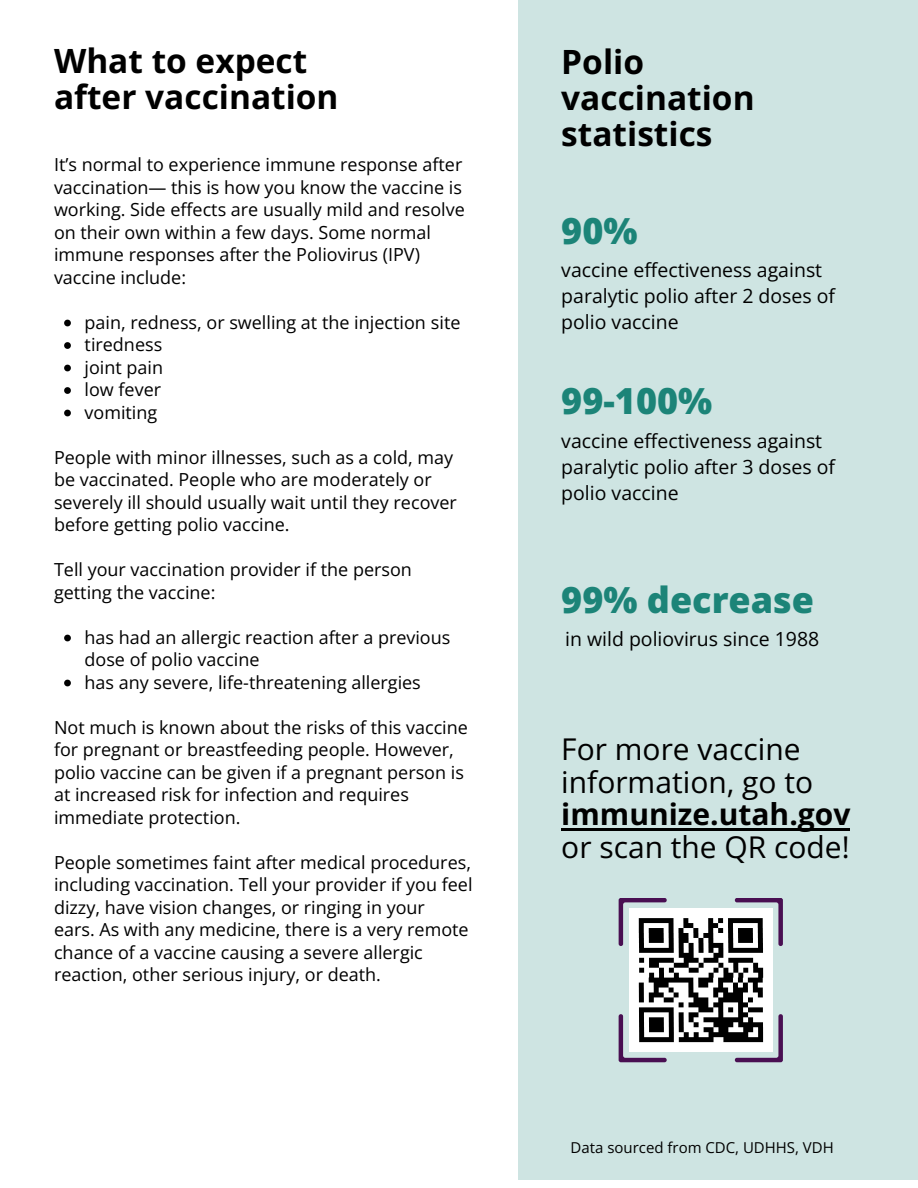
<style>
.page{position:relative;width:918px;height:1188px;background:#fff}
.page>*{position:absolute;margin:0;border:0;box-sizing:border-box;transform-origin:0 0}
.t1{font:800 36px "Open Sans";color:#1c8478}
.t2{font:700 33.45px/36px "Open Sans";color:#000}
.t3{font:30px/32.7px "Open Sans";color:#000}
.t4{font:700 30px "Open Sans";color:#000}
.t5{font:19.5px/25.8px "Open Sans";color:#000}
.t6{font:18px/22.5px "Open Sans";color:#000}
.t7{font:15px "Open Sans";color:#000}
</style>
<div class="page">
<div style="left:519px;top:0;width:399px;height:1188px;background:#cee4e2"></div>
<svg style="left:619px;top:898px;width:164px;height:164px"></svg>
<div style="left:639px;top:1037px;width:35px;height:5px;background:#000"></div>
<div style="left:679px;top:1037px;width:35px;height:5px;background:#000"></div>
<div style="left:723px;top:1037px;width:40px;height:5px;background:#000"></div>
<hr style="left:561px;top:829px;width:289px;height:2px;background:#000">
<svg style="left:64px;top:320px;width:7px;height:6px"></svg>
<svg style="left:64px;top:342px;width:7px;height:7px"></svg>
<svg style="left:64px;top:365px;width:7px;height:6px"></svg>
<svg style="left:64px;top:387px;width:7px;height:7px"></svg>
<svg style="left:64px;top:410px;width:7px;height:6px"></svg>
<svg style="left:64px;top:635px;width:7px;height:6px"></svg>
<svg style="left:64px;top:680px;width:7px;height:6px"></svg>
<h2 class="t2" style="left:54px;top:42px;width:286px">What to expect after vaccination</h2>
<h2 class="t2" style="left:561px;top:43px;width:195px">Polio vaccination statistics</h2>
<p class="t6" style="left:54px;top:153px;width:412px">It’s normal to experience immune response after vaccination— this is how you know the vaccine is working. Side effects are usually mild and resolve on their own within a few days. Some normal immune responses after the Poliovirus (IPV) vaccine include:</p>
<p class="t6" style="left:85px;top:310px;width:377px">pain, redness, or swelling at the injection site tiredness<br>joint pain<br>low fever<br>vomiting</p>
<p class="t6" style="left:54px;top:445px;width:404px">People with minor illnesses, such as a cold, may be vaccinated. People who are moderately or severely ill should usually wait until they recover before getting polio vaccine.</p>
<p class="t6" style="left:54px;top:558px;width:359px">Tell your vaccination provider if the person getting the vaccine:</p>
<p class="t6" style="left:85px;top:625px;width:367px">has had an allergic reaction after a previous dose of polio vaccine<br>has any severe, life-threatening allergies</p>
<p class="t6" style="left:54px;top:715px;width:415px">Not much is known about the risks of this vaccine for pregnant or breastfeeding people. However, polio vaccine can be given if a pregnant person is at increased risk for infection and requires immediate protection.</p>
<p class="t6" style="left:54px;top:850px;width:420px">People sometimes faint after medical procedures, including vaccination. Tell your provider if you feel dizzy, have vision changes, or ringing in your<br>ears. As with any medicine, there is a very remote chance of a vaccine causing a severe allergic reaction, other serious injury, or death.</p>
<h1 class="t1" style="left:561px;top:205px;width:78px">90%</h1>
<p class="t5" style="left:561px;top:256px;width:275px">vaccine effectiveness against paralytic polio after 2 doses of polio vaccine</p>
<h1 class="t1" style="left:561px;top:376px;width:152px">99-100%</h1>
<p class="t5" style="left:561px;top:428px;width:275px">vaccine effectiveness against paralytic polio after 3 doses of polio vaccine</p>
<h1 class="t1" style="left:561px;top:574px;width:254px">99% decrease</h1>
<p class="t5" style="left:565px;top:626px;width:256px">in wild poliovirus since 1988</p>
<h3 class="t3" style="left:561px;top:732px;width:253px">For more vaccine information, go to</h3>
<h3 class="t4" style="left:561px;top:793px;width:291px">immunize.utah.gov</h3>
<h3 class="t3" style="left:561px;top:830px;width:290px">or scan the QR code!</h3>
<p class="t7" style="left:571px;top:1137px;width:265px">Data sourced from CDC, UDHHS, VDH</p>
</div>
